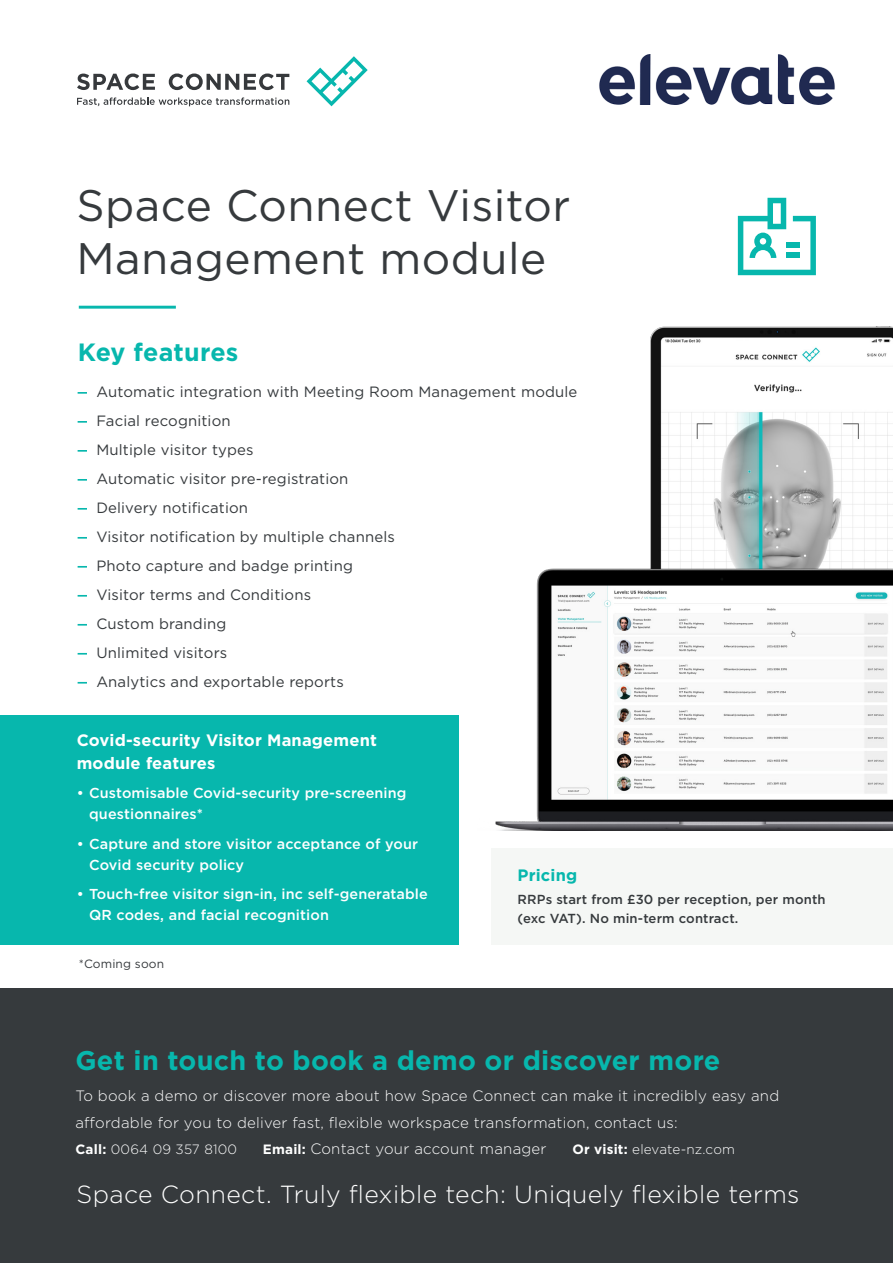
<style>
.page{position:relative;width:893px;height:1263px;background:#fff}
.page>*{position:absolute;margin:0;border:0;box-sizing:border-box;transform-origin:0 0}
.t1{font:44.1px/52.9px "Gotham";letter-spacing:.01em;color:#363a3d}
.sub_heads_PS{font:700 27px "Gotham";letter-spacing:.01em;color:#07b7ad}
.t2{font:700 24.9px "Gotham";letter-spacing:.005em;color:#07b7ad}
.Text_PS{font:300 24.75px "Gotham";letter-spacing:.015em;color:#fff}
.t3{font:700 16.5px/22.5px "Gotham";letter-spacing:.01em;color:#fff}
.t4{font:700 16.5px "Gotham";letter-spacing:.01em;color:#07b7ad}
.Text_PS-2{font:300 15px "Gotham";letter-spacing:.015em;color:#fff}
.t5{font:14.85px "Gotham";letter-spacing:.01em;color:#363a3d}
.t6{font:500 14.4px/21px "Gotham";letter-spacing:.01em;color:#fff}
.Text_PS-3{font:300 13.5px "Gotham";letter-spacing:.015em;color:#fff}
.t7{font:500 13.05px/18.9px "Gotham";letter-spacing:.01em;color:#363a3d}
.t8{font:12px "Gotham";letter-spacing:.01em;color:#363a3d}
.s1{font-weight:700}
.s2{font-weight:700;font-size:13.5px}
</style>
<div class="page">
<hr style="left:79px;top:306px;width:97px;height:3px;background:#07b7ad">
<svg style="left:307px;top:56px;width:61px;height:50px"></svg>
<svg style="left:77px;top:73px;width:212px;height:17px"></svg>
<svg style="left:77px;top:97px;width:212px;height:9px"></svg>
<div style="left:0;top:989px;width:893px;height:274px;background:#363a3d"></div>
<svg style="left:78px;top:392px;width:9px;height:2px"></svg>
<svg style="left:78px;top:421px;width:9px;height:2px"></svg>
<svg style="left:78px;top:450px;width:9px;height:2px"></svg>
<svg style="left:78px;top:479px;width:9px;height:2px"></svg>
<svg style="left:78px;top:508px;width:9px;height:2px"></svg>
<svg style="left:78px;top:537px;width:9px;height:2px"></svg>
<svg style="left:78px;top:566px;width:9px;height:2px"></svg>
<svg style="left:78px;top:595px;width:9px;height:2px"></svg>
<svg style="left:78px;top:624px;width:9px;height:2px"></svg>
<svg style="left:78px;top:653px;width:9px;height:2px"></svg>
<svg style="left:78px;top:682px;width:9px;height:2px"></svg>
<div style="left:492px;top:849px;width:401px;height:96px;background:#f5f7f5"></div>
<svg style="left:738px;top:198px;width:78px;height:77px"></svg>
<img style="left:651px;top:326px;width:242px;height:243px">
<img style="left:495px;top:569px;width:398px;height:261px">
<div style="left:0;top:715px;width:458px;height:230px;background:#07b7ad"></div>
<img style="left:599px;top:55px;width:236px;height:49px">
<p class="t1" style="left:77px;top:178px;width:495px">Space Connect Visitor<br>Management module</p>
<p class="t2" style="left:78px;top:336px;width:162px">Key features</p>
<p class="t5" style="left:96px;top:383px;width:482px">Automatic integration with Meeting Room Management module</p>
<p class="t5" style="left:96px;top:412px;width:136px">Facial recognition</p>
<p class="t5" style="left:96px;top:441px;width:159px">Multiple visitor types</p>
<p class="t5" style="left:96px;top:470px;width:254px">Automatic visitor pre-registration</p>
<p class="t5" style="left:96px;top:499px;width:153px">Delivery notification</p>
<p class="t5" style="left:96px;top:528px;width:300px">Visitor notification by multiple channels</p>
<p class="t5" style="left:96px;top:557px;width:258px">Photo capture and badge printing</p>
<p class="t5" style="left:96px;top:586px;width:216px">Visitor terms and Conditions</p>
<p class="t5" style="left:96px;top:615px;width:131px">Custom branding</p>
<p class="t5" style="left:96px;top:644px;width:132px">Unlimited visitors</p>
<p class="t5" style="left:96px;top:673px;width:249px">Analytics and exportable reports</p>
<p class="t3" style="left:77px;top:729px;width:302px">Covid-security Visitor Management module features</p>
<p class="t6" style="left:89px;top:782px;width:319px;text-indent:-12px">• Customisable Covid-security pre-screening questionnaires*</p>
<p class="t6" style="left:89px;top:833px;width:330px;text-indent:-12px">• Capture and store visitor acceptance of your<br>Covid security policy</p>
<p class="t6" style="left:89px;top:883px;width:340px;text-indent:-12px">• Touch-free visitor sign-in, inc self-generatable<br>QR codes, and facial recognition</p>
<p class="t8" style="left:79px;top:956px;width:87px">*Coming soon</p>
<p class="t4" style="left:518px;top:864px;width:61px">Pricing</p>
<p class="t7" style="left:518px;top:890px;width:310px">RRPs start from £30 per reception, per month (exc VAT). No min-term contract.</p>
<p class="sub_heads_PS" style="left:75px;top:1042px;width:646px">Get in touch to book a demo or discover more</p>
<p class="Text_PS-2" style="left:75px;top:1086px;width:705px">To book a demo or discover more about how Space Connect can make it incredibly easy and</p>
<p class="Text_PS-2" style="left:75px;top:1113px;width:604px">affordable for you to deliver fast, flexible workspace transformation, contact us:</p>
<p class="Text_PS-3" style="left:75px;top:1141px;width:163px"><span class="s1">Call:</span> 0064 09 357 8100</p>
<p class="Text_PS-2" style="left:263px;top:1139px;width:285px"><span class="s2">Email:</span> Contact your account manager</p>
<p class="Text_PS-3" style="left:572px;top:1141px;width:164px"><span class="s1">Or visit:</span> elevate-nz.com</p>
<p class="Text_PS" style="left:77px;top:1179px;width:724px">Space Connect. Truly flexible tech: Uniquely flexible terms</p>
</div>
